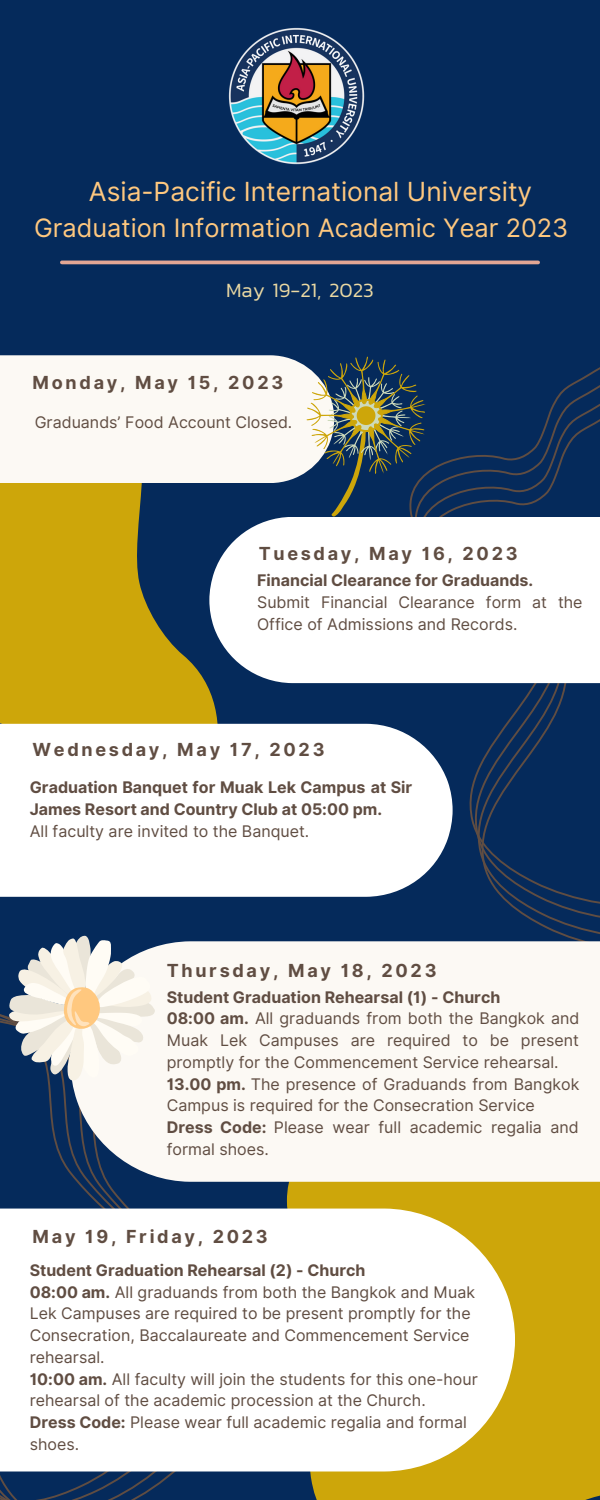
<style>
.page{position:relative;width:600px;height:1500px;background:#052a5b}
.page>*{position:absolute;margin:0;border:0;box-sizing:border-box;transform-origin:0 0}
.t1{font:26.3px "Inter";color:#ffc87f}
.t2{font:25.3px "Inter";color:#ffc87f}
.t3{font:300 20.6px "Kanit";color:#ebd9a3}
.t4{font:700 18px "Inter";letter-spacing:.15em;color:#604d42}
.t5{font:16px/21.8px "Inter";color:#604d42}
.t6{font:700 16px/21.8px "Inter";color:#604d42}
.s1{font-weight:700}
</style>
<div class="page">
<hr style="left:62px;top:261px;width:476px;height:3px;background:#e3a694">
<svg style="left:368px;top:367px;width:232px;height:574px"></svg>
<svg style="left:0;top:483px;width:368px;height:241px;fill:#cda60a"></svg>
<div style="left:0;top:355px;width:302px;height:128px;background:#fcf9f4"></div>
<div style="left:209px;top:517px;width:391px;height:166px;background:#fff"></div>
<div style="left:0;top:724px;width:453px;height:173px;background:#fff"></div>
<div style="left:287px;top:1182px;width:313px;height:318px;background:#cda60a"></div>
<svg style="left:0;top:1014px;width:206px;height:486px"></svg>
<div style="left:70px;top:941px;width:530px;height:241px;background:#fcf9f4"></div>
<div style="left:0;top:1209px;width:515px;height:263px;background:#fff"></div>
<svg style="left:302px;top:356px;width:130px;height:163px"></svg>
<svg style="left:5px;top:935px;width:155px;height:150px"></svg>
<img style="left:228px;top:27px;width:137px;height:138px">
<p class="t1" style="left:89px;top:176px;width:445px">Asia-Pacific International University</p>
<p class="t2" style="left:34px;top:212px;width:536px">Graduation Information Academic Year 2023</p>
<p class="t3" style="left:226px;top:274px;width:149px">May 19-21, 2023</p>
<p class="t4" style="left:33px;top:372px;width:252px">Monday, May 15, 2023</p>
<p class="t5" style="left:35px;top:412px;width:259px">Graduands’ Food Account Closed.</p>
<p class="t4" style="left:259px;top:543px;width:260px">Tuesday, May 16, 2023</p>
<p class="t6" style="left:257px;top:569px;width:278px">Financial Clearance for Graduands.</p>
<p class="t5" style="left:257px;top:591px;width:327px">Submit Financial Clearance form at the<br>Office of Admissions and Records.</p>
<p class="t4" style="left:33px;top:739px;width:293px">Wednesday, May 17, 2023</p>
<p class="t6" style="left:30px;top:777px;width:384px">Graduation Banquet for Muak Lek Campus at Sir<br>James Resort and Country Club at 05:00 pm.</p>
<p class="t5" style="left:30px;top:820px;width:281px">All faculty are invited to the Banquet.</p>
<p class="t4" style="left:167px;top:959px;width:271px">Thursday, May 18, 2023</p>
<p class="t6" style="left:167px;top:986px;width:335px">Student Graduation Rehearsal (1) - Church</p>
<p class="t5" style="left:167px;top:1008px;width:414px;text-align:justify"><span class="s1">08:00 am.</span> All graduands from both the Bangkok and Muak Lek Campuses are required to be present promptly for the Commencement Service rehearsal.</p>
<p class="t5" style="left:167px;top:1073px;width:414px"><span class="s1">13.00 pm.</span> The presence of Graduands from Bangkok<br>Campus is required for the Consecration Service</p>
<p class="t5" style="left:167px;top:1116px;width:414px"><span class="s1">Dress Code:</span> Please wear full academic regalia and formal shoes.</p>
<p class="t4" style="left:33px;top:1226px;width:237px">May 19, Friday, 2023</p>
<p class="t6" style="left:30px;top:1259px;width:337px">Student Graduation Rehearsal (2) - Church</p>
<p class="t5" style="left:30px;top:1281px;width:447px"><span class="s1">08:00 am.</span> All graduands from both the Bangkok and Muak Lek Campuses are required to be present promptly for the Consecration, Baccalaureate and Commencement Service rehearsal.</p>
<p class="t5" style="left:30px;top:1368px;width:450px"><span class="s1">10:00 am.</span> All faculty will join the students for this one-hour rehearsal of the academic procession at the Church.</p>
<p class="t5" style="left:30px;top:1412px;width:439px"><span class="s1">Dress Code:</span> Please wear full academic regalia and formal shoes.</p>
</div>
